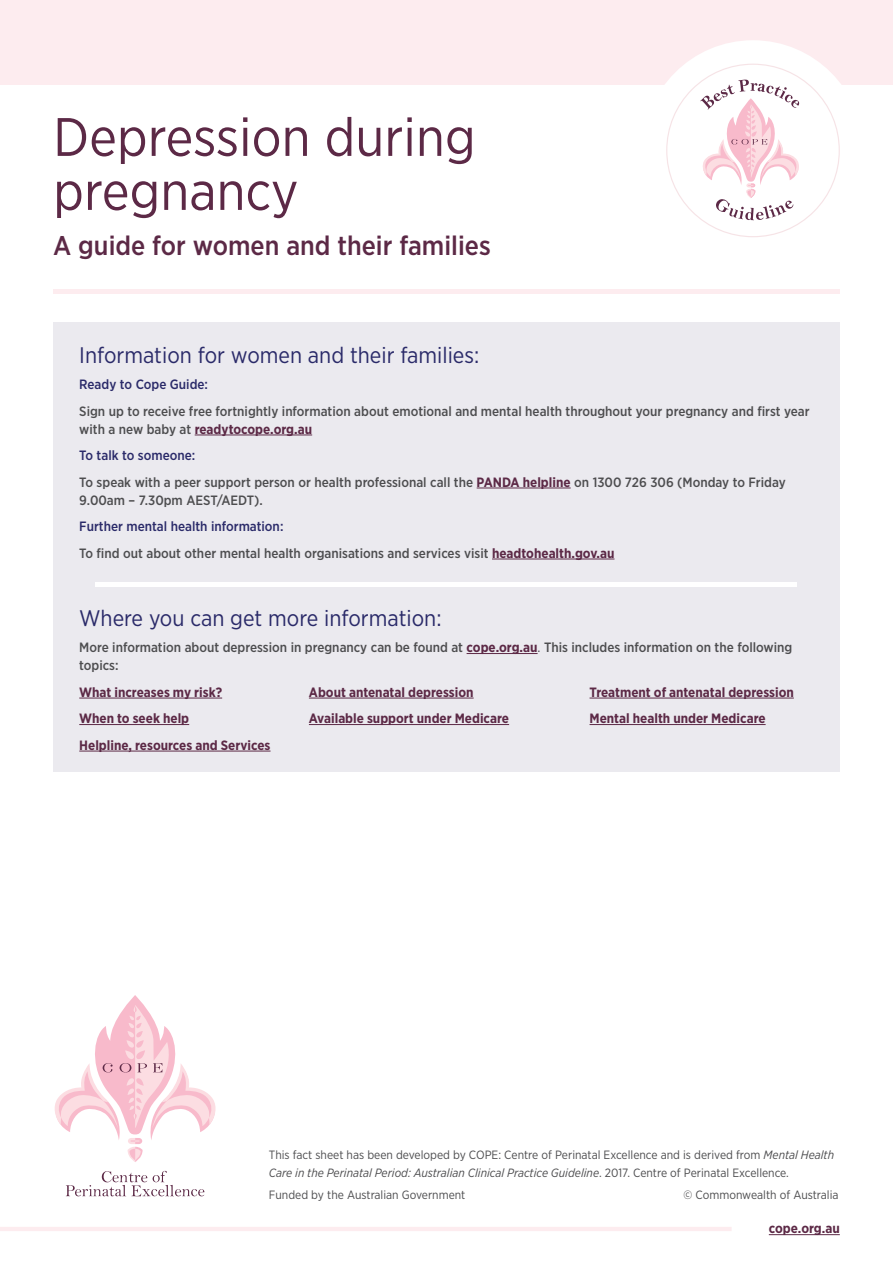
<style>
.page{position:relative;width:893px;height:1263px;background:#fff}
.page>*{position:absolute;margin:0;border:0;box-sizing:border-box;transform-origin:0 0}
.t1{font:54px/54px "Gotham Narrow";color:#5c2946}
.t2{font:500 27px "Gotham Narrow";color:#5c2946}
.t3{font:22.5px "Gotham Narrow";color:#2a2a69}
.t4{font:500 13.5px/18px "Gotham Narrow";color:#4d4d4f}
.t5{font:700 13.5px "Gotham Narrow";color:#5c2946}
.t6{font:500 13.5px "Gotham Narrow";color:#2a2a69}
.t7{font:12px/18px "Gotham Narrow";color:#4d4d4f}
.s1{font-weight:700;color:#5c2946}
.s2{color:#2a2a69}
.s3{font-weight:400}
.s4{font-style:italic}
</style>
<div class="page">
<hr style="left:769px;top:1234px;width:71px;height:1px;background:#5c2946">
<hr style="left:0;top:1227px;width:732px;height:4px;background:#fdecef">
<div style="left:0;top:0;width:893px;height:85px;background:#fdecef"></div>
<div style="left:643px;top:40px;width:220px;height:221px;background:#fff;border-radius:50%"></div>
<svg style="left:666px;top:64px;width:174px;height:173px"></svg>
<div style="left:53px;top:322px;width:787px;height:449px;background:#ebeaef"></div>
<hr style="left:195px;top:435px;width:117px;height:1px;background:#5c2946">
<hr style="left:477px;top:488px;width:94px;height:1px;background:#5c2946">
<hr style="left:492px;top:559px;width:122px;height:1px;background:#5c2946">
<hr style="left:467px;top:653px;width:71px;height:1px;background:#5c2946">
<hr style="left:79px;top:698px;width:143px;height:1px;background:#5c2946">
<hr style="left:309px;top:698px;width:165px;height:1px;background:#5c2946">
<hr style="left:590px;top:698px;width:204px;height:1px;background:#5c2946">
<hr style="left:79px;top:724px;width:110px;height:1px;background:#5c2946">
<hr style="left:309px;top:724px;width:200px;height:1px;background:#5c2946">
<hr style="left:590px;top:724px;width:176px;height:1px;background:#5c2946">
<hr style="left:79px;top:751px;width:192px;height:1px;background:#5c2946">
<div style="left:53px;top:289px;width:787px;height:5px;background:#fdecef"></div>
<hr style="left:96px;top:582px;width:701px;height:4px;background:#fff">
<svg style="left:66px;top:1171px;width:138px;height:25px"></svg>
<svg style="left:55px;top:995px;width:161px;height:167px"></svg>
<h1 class="t1" style="left:53px;top:109px;width:424px">Depression during pregnancy</h1>
<h2 class="t2" style="left:53px;top:228px;width:439px">A guide for women and their families</h2>
<h3 class="t3" style="left:79px;top:341px;width:402px">Information for women and their families:</h3>
<p class="t6" style="left:79px;top:376px;width:130px">Ready to Cope Guide:</p>
<p class="t4" style="left:79px;top:402px;width:732px">Sign up to receive free fortnightly information about emotional and mental health throughout your pregnancy and first year with a new baby at <span class="s1">readytocope.org.au</span></p>
<p class="t4" style="left:79px;top:442px;width:708px;line-height:26.5px"><span class="s2">To talk to someone:<br></span>To speak with a peer support person or health professional call the <span class="s1">PANDA helpline</span> on 1300 726 306 (Monday to Friday</p>
<p class="t4" style="left:79px;top:491px;width:185px">9.00am – 7.30pm AEST/AEDT).</p>
<p class="t4" style="left:79px;top:513px;width:537px;line-height:26.5px"><span class="s2">Further mental health information:<br></span>To find out about other mental health organisations and services visit <span class="s1">headtohealth.gov.au</span></p>
<h3 class="t3" style="left:79px;top:604px;width:364px">Where you can get more information:</h3>
<p class="t4" style="left:79px;top:638px;width:715px">More information about depression in pregnancy can be found at <span class="s1">cope.org.au</span><span class="s3">.</span> This includes information on the following topics:</p>
<p class="t5" style="left:79px;top:683px;width:144px">What increases my risk?</p>
<p class="t5" style="left:309px;top:683px;width:166px">About antenatal depression</p>
<p class="t5" style="left:589px;top:683px;width:206px">Treatment of antenatal depression</p>
<p class="t5" style="left:79px;top:710px;width:111px">When to seek help</p>
<p class="t5" style="left:309px;top:710px;width:202px">Available support under Medicare</p>
<p class="t5" style="left:589px;top:710px;width:178px">Mental health under Medicare</p>
<p class="t5" style="left:79px;top:736px;width:193px">Helpline, resources and Services</p>
<p class="t7" style="left:269px;top:1145px;width:567px">This fact sheet has been developed by COPE: Centre of Perinatal Excellence and is derived from <span class="s4">Mental Health<br>Care in the Perinatal Period: Australian Clinical Practice Guideline</span>. 2017. Centre of Perinatal Excellence.</p>
<p class="t7" style="left:269px;top:1186px;width:198px">Funded by the Australian Government</p>
<p class="t7" style="left:684px;top:1186px;width:157px">© Commonwealth of Australia</p>
<p class="t5" style="left:769px;top:1220px;width:72px">cope.org.au</p>
</div>
